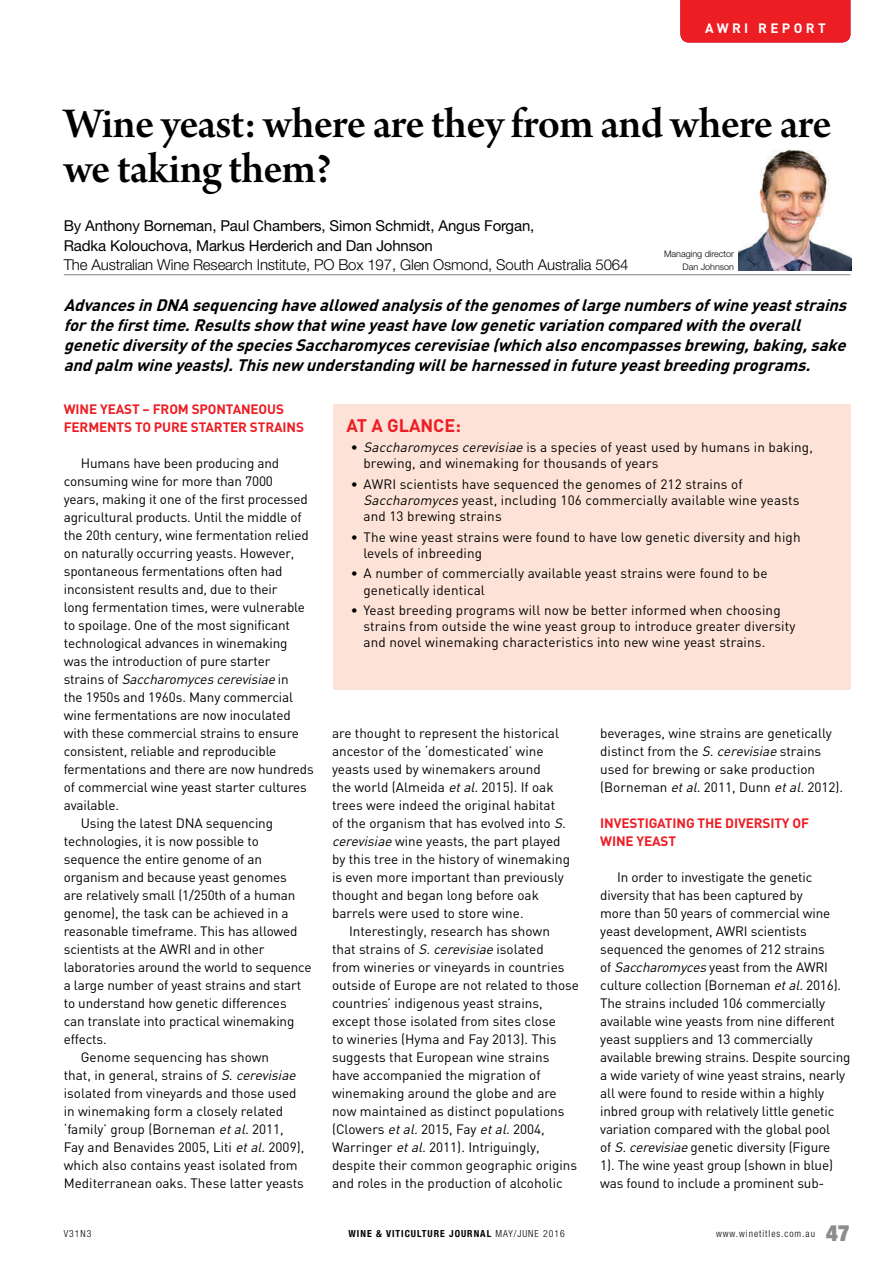
<style>
.page{position:relative;width:893px;height:1263px;background:#fff}
.page>*{position:absolute;margin:0;border:0;box-sizing:border-box;transform-origin:0 0}
.Headline{font:45px/45px "Arno Pro Smbd Subhead";letter-spacing:-.015em;color:#000}
.t1{font:900 condensed 22.5px "Helvetica Neue LT Std";color:#8a8c8e}
.SUBHEAD{font:700 18px "DIN";color:#ed1d24}
.Intro_para{font:italic 700 16.5px/19.8px "DIN";letter-spacing:-.015em;color:#000}
.Byline{font:15px/19.5px "Helvetica Neue LT Std";letter-spacing:-.01em;color:#000}
.Body_Copy{font:13.5px/18px "DIN";letter-spacing:-.01em;color:#000}
.Body_Copy-2{font:13.5px/16.2px "DIN";letter-spacing:.01em;color:#000}
.SUBHEAD-2{font:700 13.5px/18px "DIN";letter-spacing:-.01em;color:#ed1d24}
.SUBHEAD-3{font:700 13.5px "DIN";letter-spacing:.45em;color:#fff}
.SUBHEAD-4{font:700 13.5px "DIN";letter-spacing:.25em;color:#fff}
.t2{font:700 condensed 9.75px "Helvetica Neue LT Std";letter-spacing:.1em;color:#000}
.t3{font:300 condensed 9.75px "Helvetica Neue LT Std";letter-spacing:.1em;color:#000}
.Byline-2{font:300 9px "Helvetica Neue LT Std";color:#000}
.s1{font-weight:300}
.s2{font-style:italic}
</style>
<div class="page">
<hr style="left:64px;top:274px;width:786px;height:1px;background:#808285">
<div style="left:680px;top:0;width:170px;height:43px;background:#ed1d24"></div>
<img style="left:739px;top:149px;width:112px;height:121px">
<div style="left:334px;top:404px;width:517px;height:286px;background:#fde3d7"></div>
<p class="SUBHEAD-3" style="left:696px;top:20px;width:141px">WINEMAKING</p>
<p class="SUBHEAD-4" style="left:705px;top:20px;width:122px">AWRI REPORT</p>
<p class="Headline" style="left:64px;top:104px;width:769px">Wine yeast: where are they from and where are we taking them?</p>
<p class="Byline" style="left:64px;top:216px;width:566px">By Anthony Borneman, Paul Chambers, Simon Schmidt, Angus Forgan,<br>Radka Kolouchova, Markus Herderich and Dan Johnson<br><span class="s1">The Australian Wine Research Institute, PO Box 197, Glen Osmond, South Australia 5064</span></p>
<p class="Intro_para" style="left:64px;top:295px;width:789px">AdvancesinDNA sequencinghaveallowedanalysisofthegenomesoflargenumbersofwineyeaststrains forthefirsttime.Resultsshow thatwineyeasthavelow geneticvariationcomparedwiththeoverall geneticdiversity ofthespeciesSaccharomycescerevisiae(whichalsoencompassesbrewing,baking,sake andpalm wineyeasts).Thisnew understandingwillbeharnessedinfutureyeastbreedingprograms.</p>
<p class="SUBHEAD-2" style="left:64px;top:400px;width:242px">WINE YEAST – FROM SPONTANEOUS<br>FERMENTS TO PURE STARTER STRAINS</p>
<p class="Body_Copy" style="left:64px;top:454px;width:251px;text-indent:17px">Humans have been producing and consuming wine for more than 7000<br>years, making it one of the first processed agricultural products. Until the middle of the 20th century, wine fermentation relied on naturally occurring yeasts. However, spontaneous fermentations often had inconsistent results and, due to their<br>long fermentation times, were vulnerable to spoilage. One of the most significant technological advances in winemaking was the introduction of pure starter<br>s t ra i n s o f <span class="s2">Saccharomycescerevisiae</span> i n<br>the 1950s and 1960s. Many commercial wine fermentations are now inoculated with these commercial strains to ensure consistent, reliable and reproducible fermentations and there are now hundreds of commercial wine yeast starter cultures available.</p>
<p class="Body_Copy" style="left:64px;top:814px;width:249px;text-indent:17px">Using the latest DNA sequencing technologies, it is now possible to sequence the entire genome of an organism and because yeast genomes<br>are relatively small (1/250th of a human genome), the task can be achieved in a reasonable timeframe. This has allowed scientists at the AWRI and in other laboratories around the world to sequence a large number of yeast strains and start to understand how genetic differences<br>can translate into practical winemaking effects.</p>
<p class="Body_Copy" style="left:64px;top:1048px;width:242px;text-indent:17px">Genome sequencing has shown<br>that, in general, strains of <span class="s2">S.cerevisiae </span>isolated from vineyards and those used in winemaking form a closely related ‘family’ group (Borneman <span class="s2">etal.</span>2011, Fay and Benavides 2005, Liti <span class="s2">etal.</span>2009), which also contains yeast isolated from Mediterranean oaks. These latter yeasts</p>
<p class="Byline-2" style="left:664px;top:248px;width:72px">Managing director</p>
<p class="Byline-2" style="left:683px;top:261px;width:53px">Dan Johnson</p>
<p class="SUBHEAD" style="left:346px;top:413px;width:116px">AT A GLANCE:</p>
<p class="Body_Copy-2" style="left:363px;top:439px;width:451px;text-indent:-13px">• <span class="s2">Saccharomyces cerevisiae</span> is a species of yeast used by humans in baking, brewing, and winemaking for thousands of years</p>
<p class="Body_Copy-2" style="left:363px;top:476px;width:437px;text-indent:-13px">• AWRI scientists have sequenced the genomes of 212 strains of<br><span class="s2">Saccharomyces</span> yeast, including 106 commercially available wine yeasts and 13 brewing strains</p>
<p class="Body_Copy-2" style="left:363px;top:528px;width:439px;text-indent:-13px">• The wine yeast strains were found to have low genetic diversity and high levels of inbreeding</p>
<p class="Body_Copy-2" style="left:363px;top:565px;width:406px;text-indent:-13px">• A number of commercially available yeast strains were found to be genetically identical</p>
<p class="Body_Copy-2" style="left:363px;top:602px;width:433px;text-indent:-13px">• Yeast breeding programs will now be better informed when choosing strains from outside the wine yeast group to introduce greater diversity and novel winemaking characteristics into new wine yeast strains.</p>
<p class="Body_Copy" style="left:332px;top:724px;width:240px">are thought to represent the historical ancestor of the ‘domesticated’ wine yeasts used by winemakers around<br>the world (Almeida <span class="s2">etal.</span>2015). If oak trees were indeed the original habitat<br>of the organism that has evolved into <span class="s2">S. cerevisiae</span> wine yeasts, the part played by this tree in the history of winemaking is even more important than previously thought and began long before oak barrels were used to store wine.</p>
<p class="Body_Copy" style="left:332px;top:922px;width:249px;text-indent:17px">Interestingly, research has shown<br>that strains of <span class="s2">S.cerevisiae</span> isolated<br>from wineries or vineyards in countries outside of Europe are not related to those countries’ indigenous yeast strains, except those isolated from sites close<br>to wineries (Hyma and Fay 2013). This suggests that European wine strains have accompanied the migration of winemaking around the globe and are now maintained as distinct populations (Clowers <span class="s2">etal.</span>2015, Fay <span class="s2">etal.</span>2004, Warringer <span class="s2">etal.</span>2011). Intriguingly, despite their common geographic origins and roles in the production of alcoholic</p>
<p class="Body_Copy" style="left:600px;top:724px;width:244px">beverages, wine strains are genetically distinct from the <span class="s2">S.cerevisiae</span> strains used for brewing or sake production (Borneman <span class="s2">etal.</span>2011, Dunn <span class="s2">etal.</span>2012).</p>
<p class="SUBHEAD-2" style="left:600px;top:814px;width:210px">INVESTIGATING THE DIVERSITY OF<br>WINE YEAST</p>
<p class="Body_Copy" style="left:600px;top:868px;width:252px;text-indent:17px">In order to investigate the genetic diversity that has been captured by<br>more than 50 years of commercial wine yeast development, AWRI scientists sequenced the genomes of 212 strains<br>of <span class="s2">Saccharomyces</span>yeast from the AWRI culture collection (Borneman <span class="s2">etal.</span>2016).<br>The strains included 106 commercially available wine yeasts from nine different yeast suppliers and 13 commercially available brewing strains. Despite sourcing a wide variety of wine yeast strains, nearly all were found to reside within a highly inbred group with relatively little genetic variation compared with the global pool<br>of <span class="s2">S.cerevisiae</span> genetic diversity (Figure<br>1). The wine yeast group (shown in blue) was found to include a prominent sub-</p>
<p class="t3" style="left:64px;top:1228px;width:29px">V31N3</p>
<p class="t2" style="left:349px;top:1227px;width:218px">WINE &amp; VITICULTURE JOURNAL <span class="s1">MAY/JUNE 2016</span></p>
<p class="t3" style="left:716px;top:1228px;width:101px">www.winetitles.com.au</p>
<h2 class="t1" style="left:826px;top:1219px;width:25px">47</h2>
</div>
